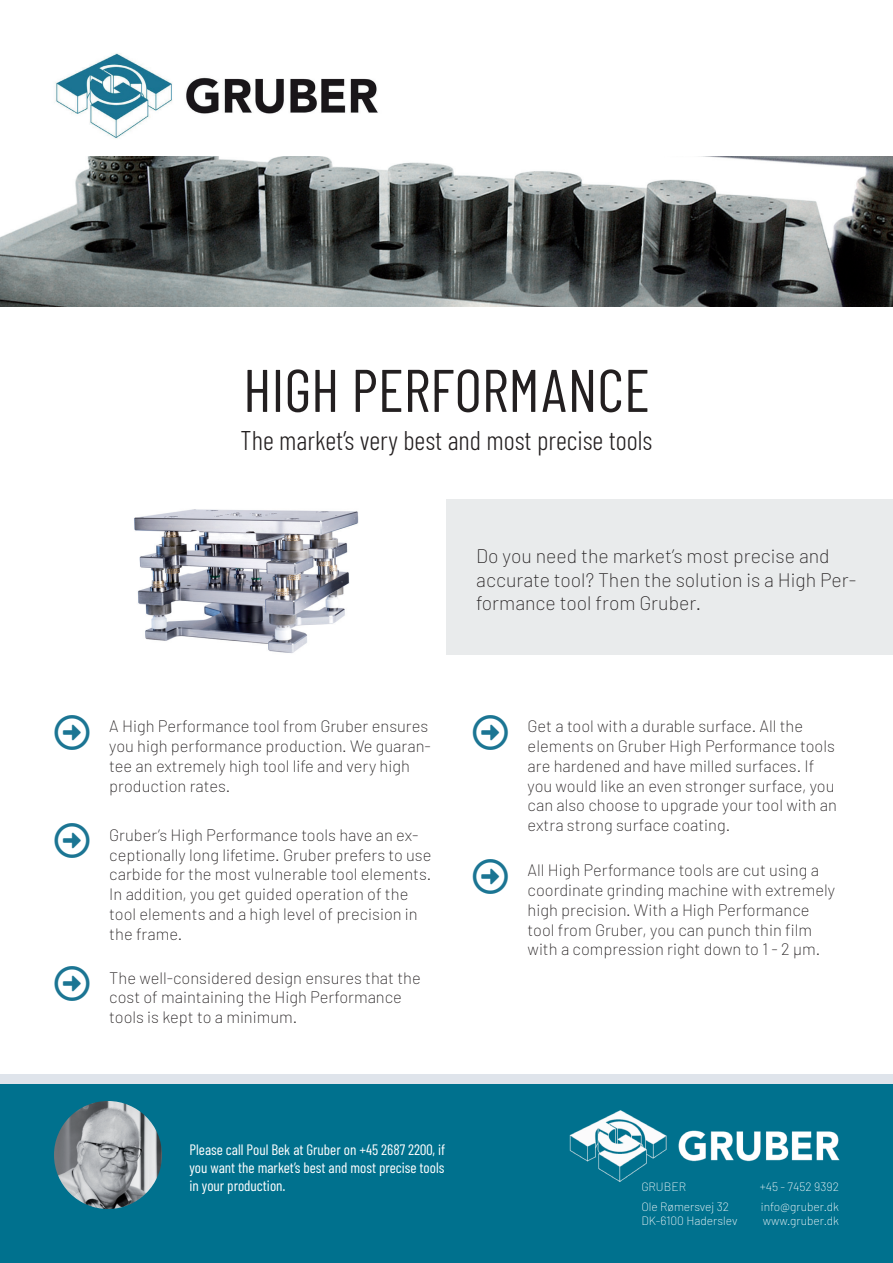
<style>
.page{position:relative;width:893px;height:1263px;background:#fff}
.page>*{position:absolute;margin:0;border:0;box-sizing:border-box;transform-origin:0 0}
.t1{font:60px "Barlow Condensed";color:#231f20}
.t2{font:300 27px "Barlow Condensed";color:#231f20}
.t3{font:200 19.5px/23.4px "Barlow";color:#231f20}
.t4{font:200 16.5px/19.8px "Barlow";color:#231f20}
.t5{font:15px/18px "Barlow Condensed";color:#fff;text-align:justify}
.t6{font:200 12px/19.8px "Barlow";color:#fff}
</style>
<div class="page">
<div style="left:0;top:1074px;width:893px;height:10px;background:#dfe4eb"></div>
<img style="left:0;top:156px;width:893px;height:150px">
<img style="left:54px;top:53px;width:324px;height:86px">
<div style="left:0;top:1084px;width:893px;height:179px;background:#00718e"></div>
<img style="left:569px;top:1110px;width:271px;height:72px">
<img style="left:54px;top:1101px;width:108px;height:108px;border-radius:54px">
<div style="left:446px;top:499px;width:447px;height:155px;background:#e9ebec"></div>
<img style="left:134px;top:509px;width:225px;height:144px">
<h1 class="t1" style="left:243px;top:353px;width:408px">High performance</h1>
<h2 class="t2" style="left:241px;top:424px;width:413px">The market’s very best and most precise tools</h2>
<p class="t4" style="left:109px;top:716px;width:323px">A High Performance tool from Gruber ensures you high performance production. We guaran&shy;tee an extremely high tool life and very high production rates.</p>
<p class="t4" style="left:109px;top:824px;width:324px">Gruber’s High Performance tools have an ex&shy;ceptionally long lifetime. Gruber prefers to use carbide for the most vulnerable tool elements.<br>In addition, you get guided operation of the tool elements and a high level of precision in the frame.</p>
<p class="t4" style="left:109px;top:967px;width:313px">The well-considered design ensures that the cost of maintaining the High Performance tools is kept to a minimum.</p>
<p class="t3" style="left:476px;top:544px;width:381px">Do you need the market’s most precise and accurate tool? Then the solution is a High Per&shy;formance tool from Gruber.</p>
<p class="t4" style="left:528px;top:716px;width:311px">Get a tool with a durable surface. All the elements on Gruber High Performance tools are hardened and have milled surfaces. If you would like an even stronger surface, you can also choose to upgrade your tool with an extra strong surface coating.</p>
<p class="t4" style="left:528px;top:860px;width:309px">All High Performance tools are cut using a coordinate grinding machine with extremely high precision. With a High Performance tool from Gruber, you can punch thin film with a compression right down to 1 - 2 µm.</p>
<p class="t5" style="left:190px;top:1140px;width:257px">Please call Poul Bek at Gruber on +45 2687 2200, if you want the market’s best and most precise tools in your production.</p>
<p class="t6" style="left:641px;top:1177px;width:89px">GRUBER<br>Ole Rømersvej 32</p>
<p class="t6" style="left:641px;top:1211px;width:98px">DK-6100 Haderslev</p>
<p class="t6" style="left:760px;top:1177px;width:81px">+45 - 7452 9392 info@gruber.dk</p>
<p class="t6" style="left:763px;top:1211px;width:78px">www.gruber.dk</p>
</div>
